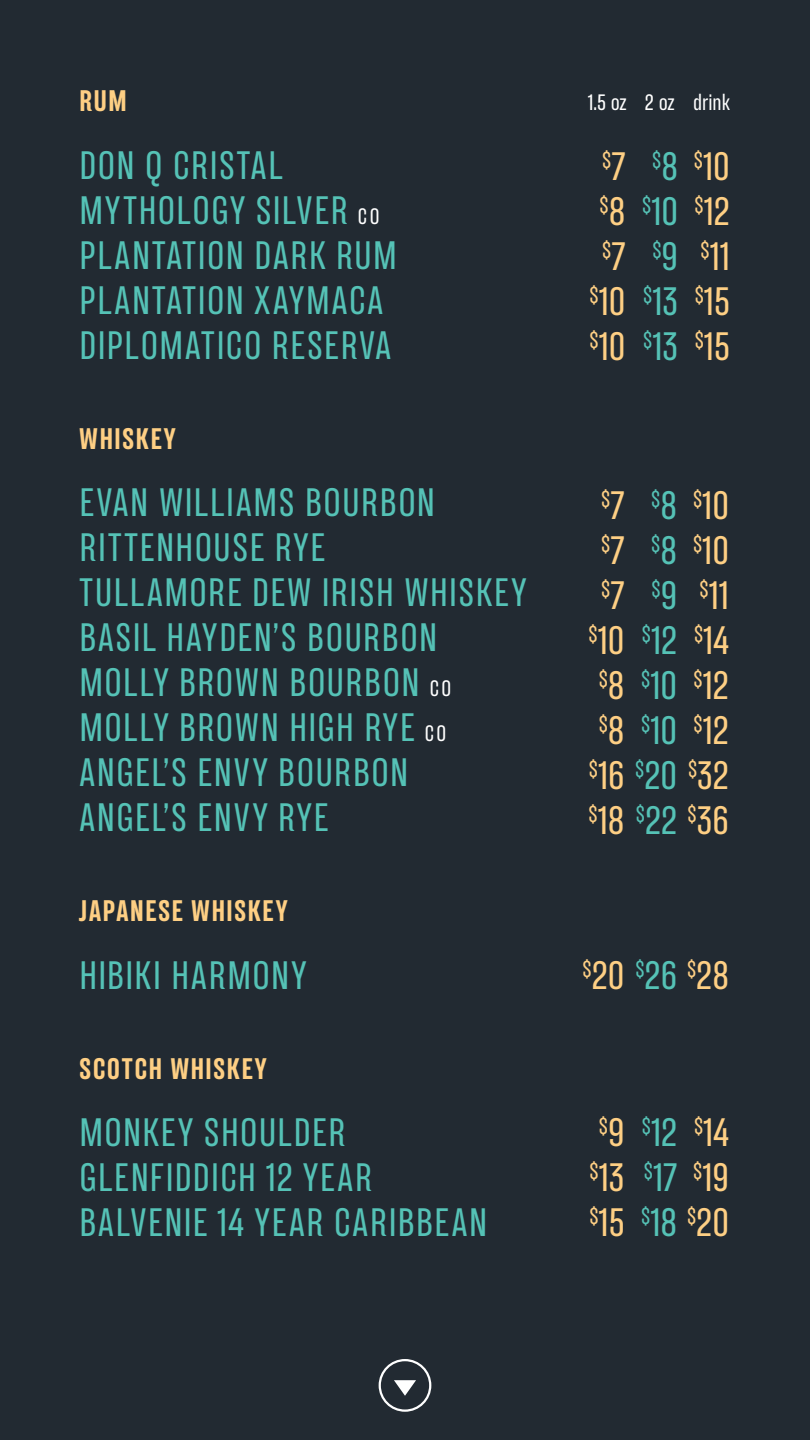
<style>
.page{position:relative;width:810px;height:1440px;background:#222a32}
.page>*{position:absolute;margin:0;border:0;box-sizing:border-box;transform-origin:0 0}
.t1{font:36px "TT Backwards Sans";letter-spacing:.04em;color:#55c2b6}
.t2{font:36px "TT Backwards Sans";color:#fecf84}
.t3{font:700 27px "TT Backwards Sans";letter-spacing:.045em;color:#fecf84}
.t4{font:20.93px "TT Backwards Sans";color:#fecf84}
.t5{font:20.93px "TT Backwards Sans";color:#55c2b6}
.t6{font:20.25px "TT Backwards Sans";color:#fff}
.s1{font-size:20.25px;color:#fff}
.s2{font-size:36px}
.s3{color:#55c2b6}
.s4{color:#fecf84}
</style>
<div class="page">
<div style="left:379px;top:1359px;width:52px;height:53px;border:2px solid #fff;border-radius:50%"></div>
<svg style="left:394px;top:1380px;width:22px;height:16px"></svg>
<p class="t3" style="left:79px;top:83px;width:49px">RUM</p>
<p class="t1" style="left:79px;top:142px;width:205px">DON Q CRISTAL</p>
<p class="t1" style="left:79px;top:187px;width:302px">MYTHOLOGY SILVER <span class="s1">CO</span></p>
<p class="t1" style="left:79px;top:232px;width:319px">PLANTATION DARK RUM</p>
<p class="t1" style="left:79px;top:277px;width:305px">PLANTATION XAYMACA</p>
<p class="t1" style="left:79px;top:322px;width:313px">DIPLOMATICO RESERVA</p>
<p class="t3" style="left:79px;top:421px;width:98px">WHISKEY</p>
<p class="t1" style="left:79px;top:479px;width:357px">EVAN WILLIAMS BOURBON</p>
<p class="t1" style="left:79px;top:524px;width:247px">RITTENHOUSE RYE</p>
<p class="t1" style="left:79px;top:569px;width:449px">TULLAMORE DEW IRISH WHISKEY</p>
<p class="t1" style="left:79px;top:614px;width:359px">BASIL HAYDEN’S BOURBON</p>
<p class="t1" style="left:79px;top:659px;width:373px">MOLLY BROWN BOURBON <span class="s1">CO</span></p>
<p class="t1" style="left:79px;top:704px;width:368px">MOLLY BROWN HIGH RYE <span class="s1">CO</span></p>
<p class="t1" style="left:79px;top:749px;width:330px">ANGEL’S ENVY BOURBON</p>
<p class="t1" style="left:79px;top:794px;width:251px">ANGEL’S ENVY RYE</p>
<p class="t3" style="left:79px;top:893px;width:210px">JAPANESE WHISKEY</p>
<p class="t1" style="left:79px;top:952px;width:228px">HIBIKI HARMONY</p>
<p class="t3" style="left:79px;top:1051px;width:189px">SCOTCH WHISKEY</p>
<p class="t1" style="left:79px;top:1109px;width:268px">MONKEY SHOULDER</p>
<p class="t1" style="left:79px;top:1154px;width:294px">GLENFIDDICH 12 YEAR</p>
<p class="t1" style="left:79px;top:1199px;width:409px">BALVENIE 14 YEAR CARIBBEAN</p>
<p class="t6" style="left:588px;top:90px;width:40px">1.5 oz</p>
<p class="t6" style="left:645px;top:90px;width:31px">2 oz</p>
<p class="t6" style="left:693px;top:90px;width:38px">drink</p>
<p class="t4" style="left:602px;top:147px;width:25px">$<span class="s2">7</span></p>
<p class="t4" style="left:600px;top:192px;width:27px">$<span class="s2">8</span></p>
<p class="t4" style="left:602px;top:237px;width:25px">$<span class="s2">7</span></p>
<p class="t2" style="left:590px;top:278px;width:37px"><sup>$</sup>10</p>
<p class="t2" style="left:590px;top:323px;width:37px"><sup>$</sup>10</p>
<p class="t5" style="left:652px;top:147px;width:27px">$<span class="s2">8</span></p>
<p class="t1" style="left:642px;top:188px;width:37px"><sup>$</sup>10</p>
<p class="t5" style="left:652px;top:237px;width:27px">$<span class="s2">9</span></p>
<p class="t1" style="left:643px;top:278px;width:36px"><sup>$</sup>13</p>
<p class="t1" style="left:643px;top:323px;width:36px"><sup>$</sup>13</p>
<p class="t2" style="left:694px;top:143px;width:37px"><sup>$</sup>10</p>
<p class="t2" style="left:695px;top:188px;width:37px"><sup>$</sup>12</p>
<p class="t2" style="left:701px;top:233px;width:31px"><sup>$</sup>11</p>
<p class="t2" style="left:695px;top:278px;width:37px"><sup>$</sup>15</p>
<p class="t2" style="left:695px;top:323px;width:37px"><sup>$</sup>15</p>
<p class="t4" style="left:601px;top:485px;width:25px">$<span class="s2">7</span></p>
<p class="t4" style="left:601px;top:530px;width:25px">$<span class="s2">7</span></p>
<p class="t4" style="left:601px;top:575px;width:25px">$<span class="s2">7</span></p>
<p class="t2" style="left:589px;top:617px;width:37px"><sup>$</sup>10</p>
<p class="t4" style="left:599px;top:665px;width:27px">$<span class="s2">8</span></p>
<p class="t4" style="left:599px;top:710px;width:27px">$<span class="s2">8</span></p>
<p class="t2" style="left:589px;top:752px;width:142px"><sup>$</sup>16 <sup>$</sup><span class="s3">20</span> <sup>$</sup>32</p>
<p class="t2" style="left:589px;top:797px;width:142px"><sup>$</sup>18 <sup>$</sup><span class="s3">22</span> <sup>$</sup>36</p>
<p class="t5" style="left:651px;top:485px;width:27px">$<span class="s2">8</span></p>
<p class="t5" style="left:651px;top:530px;width:27px">$<span class="s2">8</span></p>
<p class="t5" style="left:651px;top:575px;width:27px">$<span class="s2">9</span></p>
<p class="t1" style="left:642px;top:617px;width:37px"><sup>$</sup>12</p>
<p class="t1" style="left:641px;top:662px;width:37px"><sup>$</sup>10</p>
<p class="t1" style="left:641px;top:707px;width:37px"><sup>$</sup>10</p>
<p class="t2" style="left:693px;top:482px;width:37px"><sup>$</sup>10</p>
<p class="t2" style="left:693px;top:527px;width:37px"><sup>$</sup>10</p>
<p class="t2" style="left:700px;top:572px;width:31px"><sup>$</sup>11</p>
<p class="t2" style="left:694px;top:617px;width:36px"><sup>$</sup>14</p>
<p class="t2" style="left:694px;top:662px;width:37px"><sup>$</sup>12</p>
<p class="t2" style="left:694px;top:707px;width:37px"><sup>$</sup>12</p>
<p class="t2" style="left:583px;top:952px;width:148px"><sup>$</sup>20 <sup>$</sup><span class="s3">26</span> <sup>$</sup>28</p>
<p class="t4" style="left:599px;top:1113px;width:27px">$<span class="s2">9</span></p>
<p class="t2" style="left:590px;top:1154px;width:36px"><sup>$</sup>13</p>
<p class="t2" style="left:589px;top:1199px;width:37px"><sup>$</sup>15</p>
<p class="t1" style="left:642px;top:1109px;width:37px"><sup>$</sup>12</p>
<p class="t1" style="left:644px;top:1154px;width:87px"><sup>$</sup>17 <sup>$</sup><span class="s4">19</span></p>
<p class="t1" style="left:641px;top:1199px;width:89px"><sup>$</sup>18 <sup>$</sup><span class="s4">20</span></p>
<p class="t2" style="left:694px;top:1109px;width:36px"><sup>$</sup>14</p>
</div>
